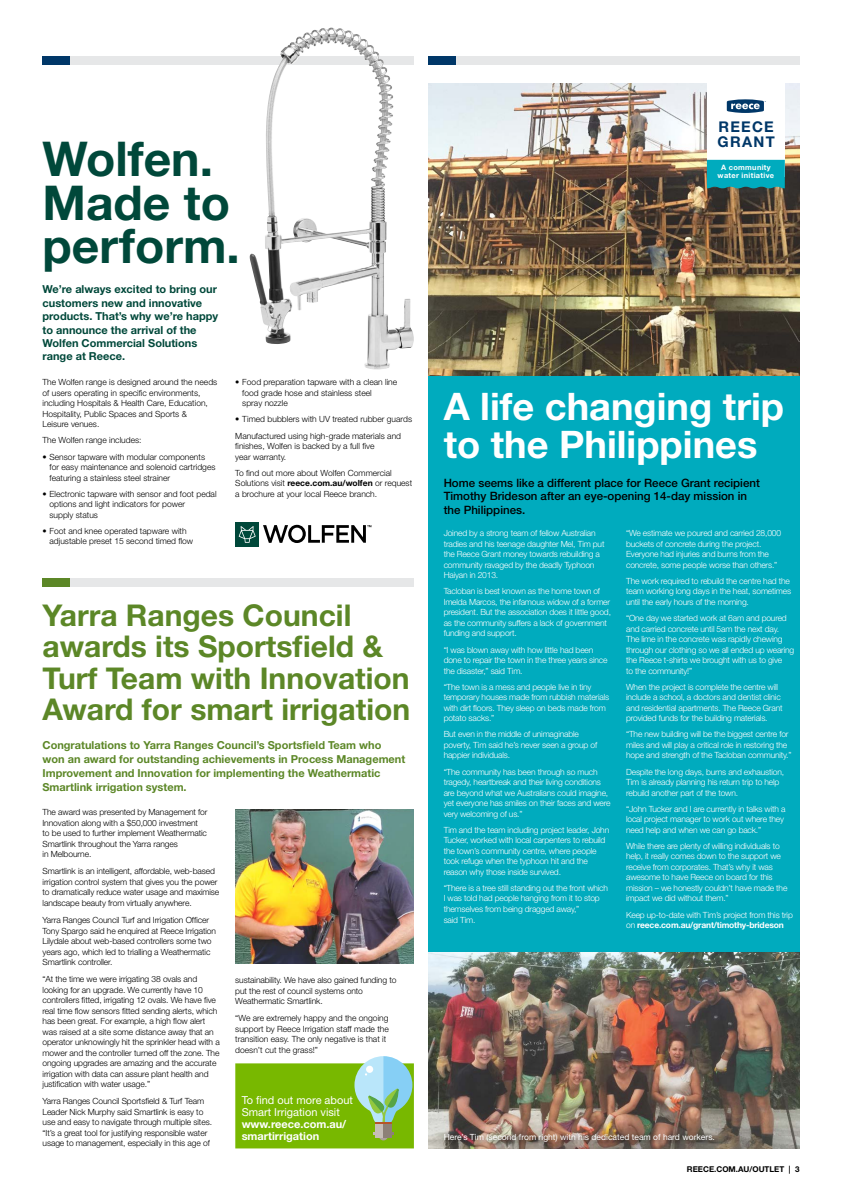
<style>
.page{position:relative;width:842px;height:1191px;background:#fff}
.page>*{position:absolute;margin:0;border:0;box-sizing:border-box;transform-origin:0 0}
.t1{font:700 48px/43px "Helvetica Neue";color:#00483a}
.t2{font:700 38px/38.5px "Helvetica Neue";color:#fff}
.t3{font:700 30px/31.3px "Helvetica Neue";color:#5c8727}
.t4{font:700 14.8px/14.8px "Helvetica Neue";letter-spacing:.085em;color:#003768}
.t5{font:500 11.5px/13.5px "Helvetica Neue";color:#000}
.t6{font:700 11px/14px "Helvetica Neue";color:#5c8727}
.t7{font:700 11px/13.4px "Helvetica Neue";color:#00483a}
.t8{font:11px/12px "Helvetica Neue";color:#fff}
.t9{font:700 11px/12px "Helvetica Neue";color:#fff}
.t10{font:300 8.5px/10.5px "Helvetica Neue";letter-spacing:-.02em;color:#fff}
.t11{font:300 8.5px/10.5px "Helvetica Neue";letter-spacing:-.01em;color:#000}
.t12{font:8.5px "Helvetica Neue";color:#fff}
.t13{font:700 8px "Helvetica Neue";color:#000}
.t14{font:700 7.5px "Helvetica Neue";letter-spacing:.04em;color:#fff}
.s1{font-weight:700}
</style>
<div class="page">
<div style="left:428px;top:84px;width:371px;height:1064px;background:#00abbe"></div>
<img style="left:428px;top:84px;width:371px;height:292px">
<img style="left:428px;top:952px;width:371px;height:196px">
<div style="left:43px;top:57px;width:28px;height:8px;background:#003768"></div>
<div style="left:43px;top:578px;width:28px;height:8px;background:#5c8727"></div>
<div style="left:428px;top:57px;width:28px;height:8px;background:#003768"></div>
<div style="left:71px;top:57px;width:343px;height:8px;background:#e6e7e8"></div>
<div style="left:71px;top:578px;width:343px;height:8px;background:#e6e7e8"></div>
<div style="left:456px;top:57px;width:343px;height:8px;background:#e6e7e8"></div>
<div style="left:707px;top:84px;width:78px;height:93px;background:#fff"></div>
<svg style="left:727px;top:99px;width:39px;height:14px"></svg>
<div style="left:707px;top:160px;width:78px;height:28px;background:#00abbe"></div>
<img style="left:235px;top:809px;width:179px;height:154px">
<svg style="left:235px;top:1056px;width:179px;height:92px;background:#88c13a"></svg>
<div style="left:441px;top:1130px;width:280px;height:18px;background:#000;opacity:.75"></div>
<img style="left:249px;top:27px;width:123px;height:318px">
<div style="left:235px;top:522px;width:24px;height:24px;background:#00483a"></div>
<svg style="left:239px;top:526px;width:17px;height:17px"></svg>
<svg style="left:263px;top:525px;width:108px;height:18px"></svg>
<h1 class="t1" style="left:43px;top:137px;width:172px">Wolfen.</h1>
<h1 class="t1" style="left:43px;top:180px;width:199px">Made to perform.</h1>
<p class="t7" style="left:43px;top:282px;width:177px">We’re always excited to bring our customers new and innovative products. That’s why we’re happy to announce the arrival of the<br>Wolfen Commercial Solutions range at Reece.</p>
<p class="t11" style="left:43px;top:377px;width:176px">The Wolfen range is designed around the needs of users operating in specific environments, including Hospitals &amp; Health Care, Education, Hospitality, Public Spaces and Sports &amp;<br>Leisure venues.</p>
<p class="t11" style="left:43px;top:435px;width:101px">The Wolfen range includes:</p>
<p class="t11" style="left:50px;top:451px;width:167px;text-indent:-7px">• Sensor tapware with modular components for easy maintenance and solenoid cartridges featuring a stainless steel strainer</p>
<p class="t11" style="left:50px;top:488px;width:169px;text-indent:-7px">• Electronic tapware with sensor and foot pedal options and light indicators for power<br>supply status</p>
<p class="t11" style="left:50px;top:525px;width:145px;text-indent:-7px">• Foot and knee operated tapware with adjustable preset 15 second timed flow</p>
<p class="t11" style="left:242px;top:377px;width:156px;text-indent:-7px">• Food preparation tapware with a clean line food grade hose and stainless steel<br>spray nozzle</p>
<p class="t11" style="left:235px;top:411px;width:178px;line-height:16.2px">• Timed bubblers with UV treated rubber guards<br>Manufactured using high-grade materials and</p>
<p class="t11" style="left:235px;top:440px;width:141px">finishes, Wolfen is backed by a full five year warranty.</p>
<p class="t11" style="left:235px;top:467px;width:178px">To find out more about Wolfen Commercial<br>Solutions visit <span class="s1">reece.com.au/wolfen</span> or request a brochure at your local Reece branch.</p>
<h3 class="t3" style="left:43px;top:599px;width:369px">Yarra Ranges Council awards its Sportsfield &amp;<br>Turf Team with Innovation<br>Award for smart irrigation</h3>
<p class="t6" style="left:43px;top:738px;width:364px">Congratulations to Yarra Ranges Council’s Sportsfield Team who won an award for outstanding achievements in Process Management Improvement and Innovation for implementing the Weathermatic Smartlink irrigation system.</p>
<p class="t11" style="left:43px;top:806px;width:167px">The award was presented by Management for Innovation along with a $50,000 investment<br>to be used to further implement Weathermatic Smartlink throughout the Yarra ranges<br>in Melbourne.</p>
<p class="t11" style="left:43px;top:866px;width:178px">Smartlink is an intelligent, affordable, web-based irrigation control system that gives you the power to dramatically reduce water usage and maximise landscape beauty from virtually anywhere.</p>
<p class="t11" style="left:43px;top:914px;width:175px">Yarra Ranges Council Turf and Irrigation Officer Tony Spargo said he enquired at Reece Irrigation Lilydale about web-based controllers some two years ago, which led to trialling a Weathermatic Smartlink controller.</p>
<p class="t11" style="left:43px;top:973px;width:179px">“At the time we were irrigating 38 ovals and looking for an upgrade. We currently have 10 controllers fitted, irrigating 12 ovals. We have five real time flow sensors fitted sending alerts, which has been great. For example, a high flow alert was raised at a site some distance away that an operator unknowingly hit the sprinkler head with a mower and the controller turned off the zone. The ongoing upgrades are amazing and the accurate irrigation with data can assure plant health and justification with water usage.”</p>
<p class="t11" style="left:43px;top:1096px;width:171px">Yarra Ranges Council Sportsfield &amp; Turf Team Leader Nick Murphy said Smartlink is easy to use and easy to navigate through multiple sites. “It’s a great tool for justifying responsible water usage to management, especially in this age of</p>
<p class="t11" style="left:235px;top:974px;width:163px">sustainability. We have also gained funding to put the rest of council systems onto<br>Weathermatic Smartlink.</p>
<p class="t11" style="left:235px;top:1013px;width:155px">“We are extremely happy and the ongoing support by Reece Irrigation staff made the transition easy. The only negative is that it doesn’t cut the grass!”</p>
<p class="t8" style="left:242px;top:1093px;width:113px">To find out more about<br>Smart Irrigation visit</p>
<p class="t9" style="left:242px;top:1117px;width:106px">www.reece.com.au/ smartirrigation</p>
<h3 class="t4" style="left:717px;top:119px;width:59px">REECE<br>GRANT</h3>
<p class="t14" style="left:721px;top:162px;width:51px">A community</p>
<p class="t14" style="left:718px;top:171px;width:58px">water initiative</p>
<h2 class="t2" style="left:444px;top:386px;width:342px">A life changing trip to the Philippines</h2>
<h3 class="t5" style="left:444px;top:476px;width:318px">Home seems like a different place for Reece Grant recipient<br>Timothy Brideson after an eye-opening 14-day mission in the Philippines.</h3>
<p class="t10" style="left:444px;top:528px;width:162px">Joined by a strong team of fellow Australian tradies and his teenage daughter Mel, Tim put the Reece Grant money towards rebuilding a community ravaged by the deadly Typhoon Haiyan in 2013.</p>
<p class="t10" style="left:444px;top:586px;width:169px">Tacloban is best known as the home town of Imelda Marcos, the infamous widow of a former president. But the association does it little good, as the community suffers a lack of government funding and support.</p>
<p class="t10" style="left:444px;top:644px;width:165px">“I was blown away with how little had been done to repair the town in the three years since the disaster,” said Tim.</p>
<p class="t10" style="left:444px;top:681px;width:167px">“The town is a mess and people live in tiny temporary houses made from rubbish materials with dirt floors. They sleep on beds made from potato sacks.”</p>
<p class="t10" style="left:444px;top:729px;width:155px">But even in the middle of unimaginable poverty, Tim said he’s never seen a group of happier individuals.</p>
<p class="t10" style="left:444px;top:766px;width:168px">“The community has been through so much tragedy, heartbreak and their living conditions are beyond what we Australians could imagine, yet everyone has smiles on their faces and were very welcoming of us.”</p>
<p class="t10" style="left:444px;top:824px;width:167px">Tim and the team including project leader, John Tucker, worked with local carpenters to rebuild the town’s community centre, where people took refuge when the typhoon hit and the reason why those inside survived.</p>
<p class="t10" style="left:444px;top:882px;width:166px">“There is a tree still standing out the front which I was told had people hanging from it to stop themselves from being dragged away,”<br>said Tim.</p>
<p class="t10" style="left:626px;top:528px;width:157px">“We estimate we poured and carried 28,000 buckets of concrete during the project.<br>Everyone had injuries and burns from the concrete, some people worse than others.”</p>
<p class="t10" style="left:626px;top:575px;width:167px">The work required to rebuild the centre had the team working long days in the heat, sometimes until the early hours of the morning.</p>
<p class="t10" style="left:626px;top:612px;width:170px">“One day we started work at 6am and poured and carried concrete until 5am the next day.<br>The lime in the concrete was rapidly chewing through our clothing so we all ended up wearing the Reece t-shirts we brought with us to give<br>to the community!”</p>
<p class="t10" style="left:626px;top:681px;width:158px">When the project is complete the centre will include a school, a doctors and dentist clinic and residential apartments. The Reece Grant provided funds for the building materials.</p>
<p class="t10" style="left:626px;top:729px;width:167px">“The new building will be the biggest centre for miles and will play a critical role in restoring the hope and strength of the Tacloban community.”</p>
<p class="t10" style="left:626px;top:766px;width:159px">Despite the long days, burns and exhaustion,<br>Tim is already planning his return trip to help rebuild another part of the town.</p>
<p class="t10" style="left:626px;top:803px;width:161px">“John Tucker and I are currently in talks with a local project manager to work out where they need help and when we can go back.”</p>
<p class="t10" style="left:626px;top:840px;width:163px">While there are plenty of willing individuals to help, it really comes down to the support we receive from corporates. That’s why it was awesome to have Reece on board for this mission – we honestly couldn’t have made the impact we did without them.”</p>
<p class="t10" style="left:626px;top:909px;width:168px">Keep up-to-date with Tim’s project from this trip on <span class="s1">reece.com.au/grant/timothy-brideson</span></p>
<p class="t12" style="left:444px;top:1131px;width:273px">Here’s Tim (second from right) with his dedicated team of hard workers.</p>
<p class="t13" style="left:687px;top:1163px;width:114px">REECE.COM.AU/OUTLET | 3</p>
</div>
